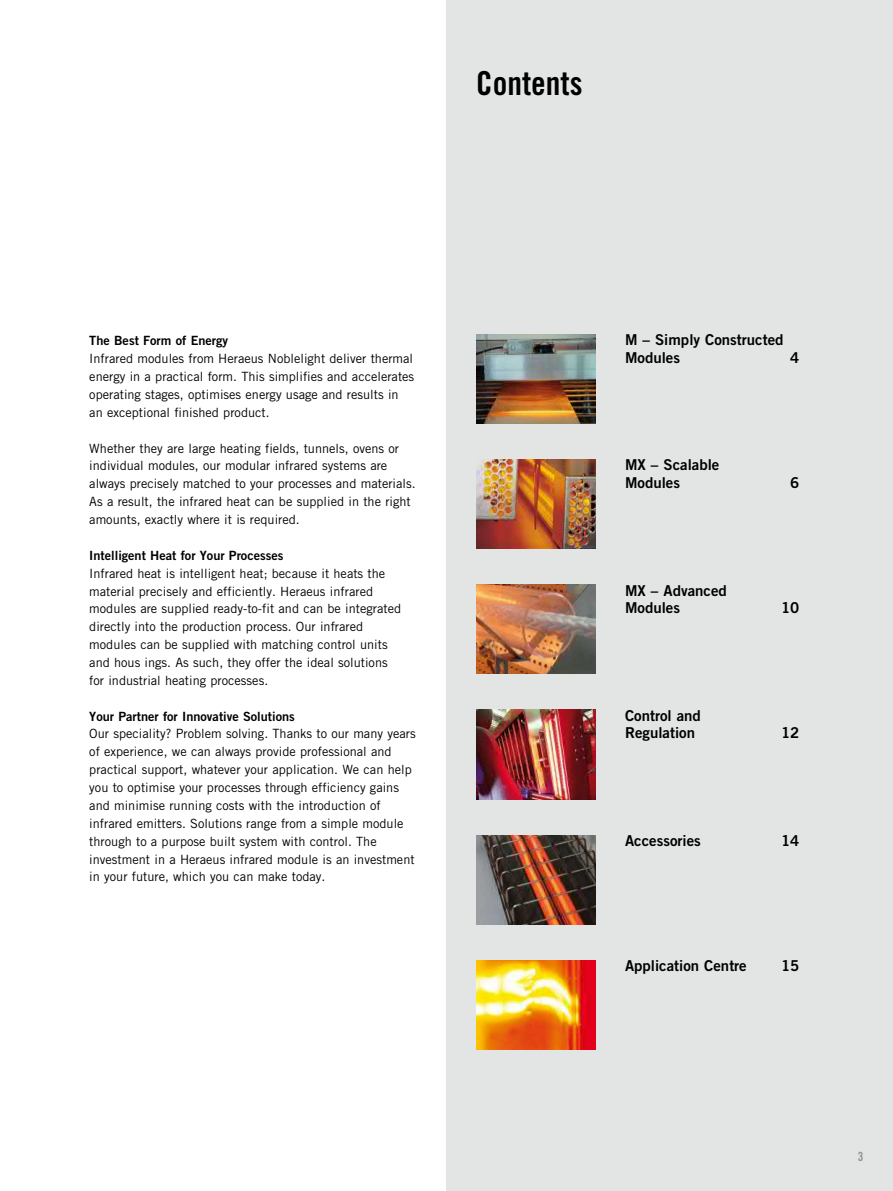
<style>
.page{position:relative;width:893px;height:1191px;background:#fff}
.page>*{position:absolute;margin:0;border:0;box-sizing:border-box;transform-origin:0 0}
.t1{font:33px "Trade Gothic LT Std Bd Cn 20";color:#000}
.t2{font:15px/17.9px "Trade Gothic LT Std Bd 2";color:#000}
.t3{font:12.75px/17.9px "Trade Gothic LT Std";color:#000}
.t4{font:12.75px "Trade Gothic LT Std Bd 2";color:#000}
.t5{font:12.75px "Trade Gothic LT Std Bd Cn 20";color:#929395}
</style>
<div class="page">
<div style="left:446px;top:0;width:447px;height:1191px;background:#e3e4e4"></div>
<img style="left:476px;top:459px;width:119px;height:90px">
<img style="left:476px;top:584px;width:119px;height:89px">
<img style="left:476px;top:835px;width:119px;height:89px">
<img style="left:476px;top:960px;width:119px;height:89px">
<img style="left:476px;top:334px;width:119px;height:90px">
<img style="left:476px;top:710px;width:119px;height:89px">
<h1 class="t1" style="left:476px;top:63px;width:108px">Contents</h1>
<p class="t4" style="left:89px;top:333px;width:140px">The Best Form of Energy</p>
<p class="t3" style="left:89px;top:350px;width:326px">Infrared modules from Heraeus Noblelight deliver thermal energy in a practical form. This simplifies and accelerates operating stages, optimises energy usage and results in an exceptional finished product.</p>
<p class="t3" style="left:89px;top:439px;width:328px">Whether they are large heating fields, tunnels, ovens or individual modules, our modular infrared systems are always precisely matched to your processes and materials.<br>As a result, the infrared heat can be supplied in the right amounts, exactly where it is required.</p>
<p class="t4" style="left:89px;top:547px;width:196px">Intelligent Heat for Your Processes</p>
<p class="t3" style="left:89px;top:564px;width:313px">Infrared heat is intelligent heat; because it heats the material precisely and efficiently. Heraeus infrared modules are supplied ready-to-fit and can be integrated directly into the production process. Our infrared modules can be supplied with matching control units and hous ings. As such, they offer the ideal solutions for industrial heating processes.</p>
<p class="t4" style="left:89px;top:708px;width:207px">Your Partner for Innovative Solutions</p>
<p class="t3" style="left:89px;top:725px;width:328px">Our speciality? Problem solving. Thanks to our many years of experience, we can always provide professional and practical support, whatever your application. We can help you to optimise your processes through efficiency gains and minimise running costs with the introduction of infrared emitters. Solutions range from a simple module through to a purpose built system with control. The investment in a Heraeus infrared module is an investment in your future, which you can make today.</p>
<p class="t2" style="left:625px;top:331px;width:160px">M – Simply Constructed<br>Modules</p>
<p class="t2" style="left:790px;top:349px;width:11px">4</p>
<p class="t2" style="left:625px;top:456px;width:96px">MX – Scalable<br>Modules</p>
<p class="t2" style="left:790px;top:474px;width:11px">6</p>
<p class="t2" style="left:625px;top:581px;width:103px">MX – Advanced<br>Modules</p>
<p class="t2" style="left:625px;top:706px;width:77px">Control and<br>Regulation</p>
<p class="t2" style="left:781px;top:599px;width:20px">10</p>
<p class="t2" style="left:781px;top:724px;width:20px">12</p>
<p class="t2" style="left:625px;top:831px;width:77px">Accessories</p>
<p class="t2" style="left:781px;top:831px;width:20px">14</p>
<p class="t2" style="left:625px;top:956px;width:123px">Application Centre</p>
<p class="t2" style="left:781px;top:956px;width:20px">15</p>
<p class="t5" style="left:858px;top:1148px;width:7px">3</p>
</div>
